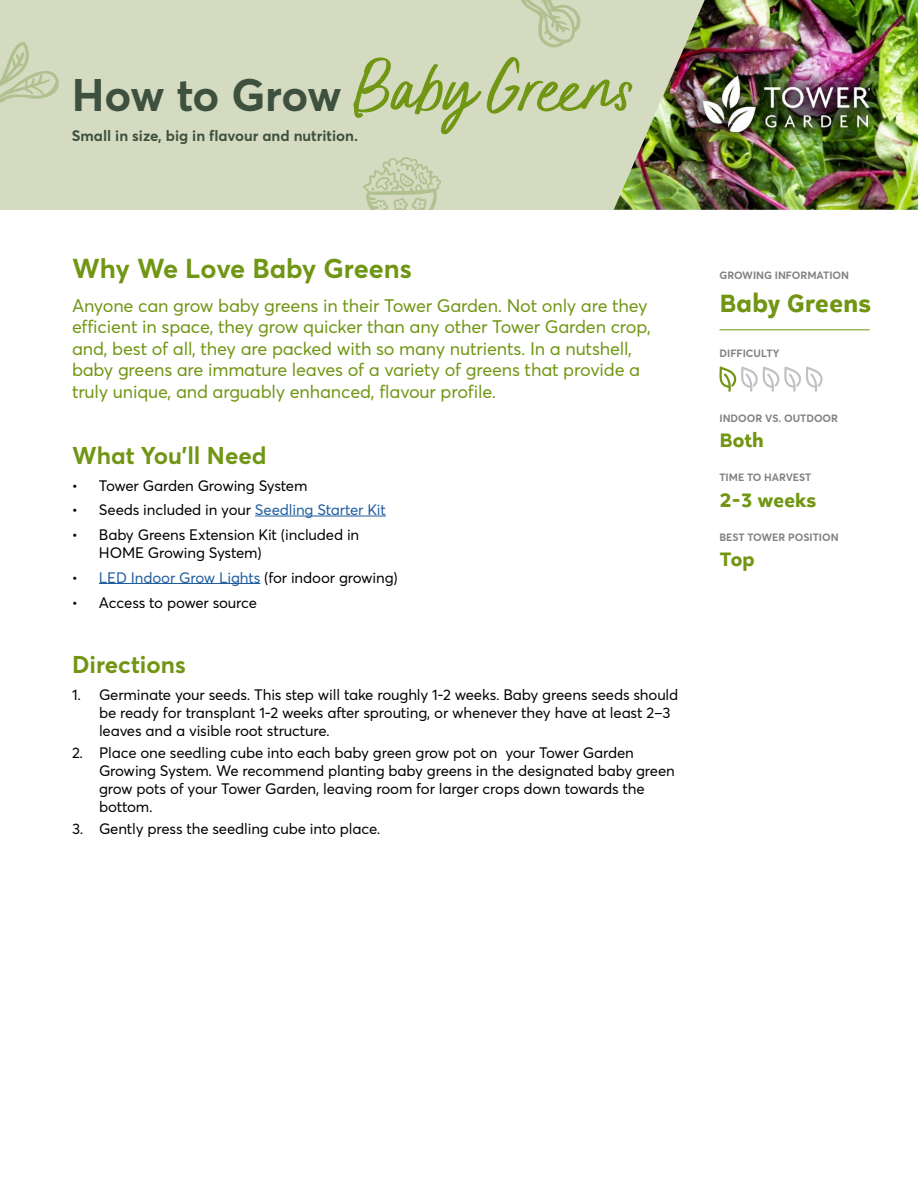
<style>
.page{position:relative;width:918px;height:1188px;background:#fff}
.page>*{position:absolute;margin:0;border:0;box-sizing:border-box;transform-origin:0 0}
.t1{font:97.5px "Oranges And Lemons Script";color:#709613}
.t2{font:700 27px "Averta";color:#709613}
.t3{font:700 27px "Halcyon";color:#709613}
.t4{font:700 24px "Averta";color:#709613}
.t5{font:700 21px "Halcyon";color:#709613}
.t6{font:18px/21.6px "Averta";letter-spacing:-.01em;color:#709613}
.t7{font:15px/18px "Averta";letter-spacing:-.01em;color:#000}
.t8{font:700 15px "Averta";color:#3e513e}
.t9{font:700 10.5px "Averta";color:#808285}
.s1{font-family:"Averta";font-weight:700;font-size:45px;color:#3e513e}
.s2{color:#215e9e}
</style>
<div class="page">
<div style="left:0;top:0;width:918px;height:210px;background:#d4dbc1"></div>
<img style="left:614px;top:0;width:304px;height:210px">
<div style="left:685px;top:57px;width:203px;height:93px;background:#000;opacity:.75"></div>
<img style="left:704px;top:76px;width:166px;height:56px">
<svg style="left:719px;top:366px;width:104px;height:26px"></svg>
<hr style="left:719px;top:329px;width:151px;height:1px;background:#709613">
<hr style="left:255px;top:516px;width:131px;height:1px;background:#215e9e">
<hr style="left:99px;top:583px;width:161px;height:1px;background:#215e9e">
<svg style="left:0;top:42px;width:59px;height:61px"></svg>
<svg style="left:521px;top:0;width:59px;height:48px"></svg>
<svg style="left:363px;top:157px;width:78px;height:53px"></svg>
<h1 class="t1" style="left:72px;top:43px;width:562px"><span class="s1">How to Grow</span> Baby Greens</h1>
<p class="t8" style="left:72px;top:126px;width:288px">Small in size, big in flavour and nutrition.</p>
<h2 class="t2" style="left:72px;top:252px;width:342px">Why We Love Baby Greens</h2>
<p class="t6" style="left:72px;top:294px;width:580px">Anyone can grow baby greens in their Tower Garden. Not only are they efficient in space, they grow quicker than any other Tower Garden crop, and, best of all, they are packed with so many nutrients. In a nutshell, baby greens are immature leaves of a variety of greens that provide a truly unique, and arguably enhanced, flavour profile.</p>
<h3 class="t4" style="left:72px;top:440px;width:196px">What You’ll Need</h3>
<p class="t7" style="left:72px;top:476px;width:237px">• Tower Garden Growing System</p>
<p class="t7" style="left:72px;top:501px;width:315px">• Seeds included in your <span class="s2">Seedling Starter Kit</span></p>
<p class="t7" style="left:99px;top:526px;width:262px;text-indent:-27px">• Baby Greens Extension Kit (included in<br>HOME Growing System)</p>
<p class="t7" style="left:72px;top:568px;width:327px">• <span class="s2">LED Indoor Grow Lights</span> (for indoor growing)</p>
<p class="t7" style="left:72px;top:593px;width:187px">• Access to power source</p>
<h3 class="t4" style="left:72px;top:650px;width:115px">Directions</h3>
<p class="t7" style="left:99px;top:686px;width:581px;text-indent:-27px">1. Germinate your seeds. This step will take roughly 1-2 weeks. Baby greens seeds should be ready for transplant 1-2 weeks after sprouting, or whenever they have at least 2–3 leaves and a visible root structure.</p>
<p class="t7" style="left:99px;top:744px;width:577px;text-indent:-27px">2. Place one seedling cube into each baby green grow pot on your Tower Garden Growing System. We recommend planting baby greens in the designated baby green grow pots of your Tower Garden, leaving room for larger crops down towards the bottom.</p>
<p class="t7" style="left:72px;top:820px;width:310px">3. Gently press the seedling cube into place.</p>
<p class="t9" style="left:719px;top:269px;width:131px">GROWING INFORMATION</p>
<h2 class="t3" style="left:719px;top:283px;width:153px">Baby Greens</h2>
<p class="t9" style="left:719px;top:346px;width:62px">DIFFICULTY</p>
<p class="t9" style="left:719px;top:412px;width:120px">INDOOR VS. OUTDOOR</p>
<h3 class="t5" style="left:719px;top:425px;width:46px">Both</h3>
<p class="t9" style="left:719px;top:471px;width:94px">TIME TO HARVEST</p>
<h3 class="t5" style="left:719px;top:484px;width:99px">2-3 weeks</h3>
<p class="t9" style="left:719px;top:530px;width:121px">BEST TOWER POSITION</p>
<h3 class="t5" style="left:719px;top:544px;width:37px">Top</h3>
</div>
